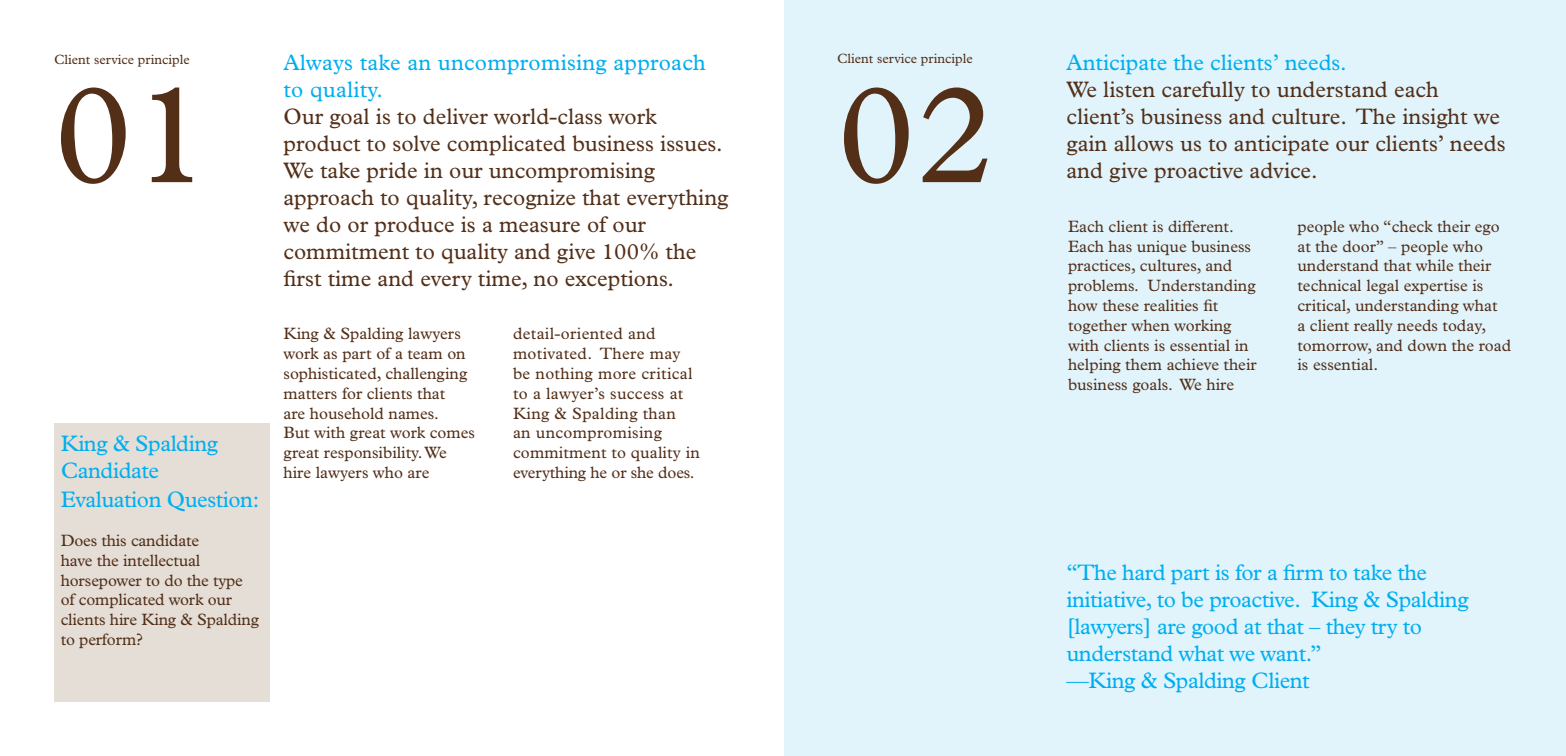
<style>
.page{position:relative;width:1566px;height:756px;background:#fff}
.page>*{position:absolute;margin:0;border:0;box-sizing:border-box;transform-origin:0 0}
.t1{font:142.5px "Plantin MT Pro";color:#532f18}
.t2{font:22.5px/27px "Plantin MT Pro";color:#532f18}
.t3{font:22.5px/27px "Plantin MT Pro";letter-spacing:-.02em;color:#00aeef}
.t4{font:22.5px/27px "Plantin MT Pro";letter-spacing:.01em;color:#00aeef}
.t5{font:22.5px "Plantin MT Pro";color:#00aeef}
.t6{font:16.5px/19.8px "Plantin MT Pro";color:#532f18}
.t7{font:16.5px/19.8px "Plantin MT Pro";letter-spacing:.02em;color:#532f18}
.t8{font:13.5px "Plantin MT Pro";color:#532f18}
</style>
<div class="page">
<div style="left:784px;top:0;width:782px;height:756px;background:#e1f4fc"></div>
<div style="left:54px;top:423px;width:216px;height:278px;background:#e4ded7"></div>
<p class="t8" style="left:54px;top:52px;width:137px">Client service principle</p>
<p class="t4" style="left:284px;top:49px;width:424px">Always take an uncompromising approach to quality.</p>
<p class="t2" style="left:284px;top:103px;width:447px">Our goal is to deliver world-class work product to solve complicated business issues.<br>We take pride in our uncompromising approach to quality, recognize that everything we do or produce is a measure of our commitment to quality and give 100% the first time and every time, no exceptions.</p>
<p class="t1" style="left:54px;top:53px;width:159px">01</p>
<p class="t3" style="left:61px;top:430px;width:200px;line-height:27.9px">King &amp; Spalding<br>Candidate<br>Evaluation Question:</p>
<p class="t6" style="left:61px;top:531px;width:200px">Does this candidate<br>have the intellectual horsepower to do the type of complicated work our clients hire King &amp; Spalding to perform?</p>
<p class="t6" style="left:284px;top:324px;width:185px">King &amp; Spalding lawyers work as part of a team on sophisticated, challenging matters for clients that</p>
<p class="t6" style="left:284px;top:403px;width:157px">are household names.</p>
<p class="t6" style="left:284px;top:423px;width:193px">But with great work comes great responsibility. We</p>
<p class="t6" style="left:284px;top:463px;width:147px">hire lawyers who are</p>
<p class="t7" style="left:513px;top:324px;width:188px">detail-oriented and motivated. There may be nothing more critical to a lawyer’s success at<br>King &amp; Spalding than<br>an uncompromising commitment to quality in everything he or she does.</p>
<p class="t8" style="left:837px;top:51px;width:137px">Client service principle</p>
<p class="t1" style="left:837px;top:53px;width:159px">02</p>
<p class="t5" style="left:1066px;top:49px;width:282px">Anticipate the clients’ needs.</p>
<p class="t2" style="left:1066px;top:76px;width:441px">We listen carefully to understand each client’s business and culture. The insight we gain allows us to anticipate our clients’ needs and give proactive advice.</p>
<p class="t6" style="left:1298px;top:216px;width:215px">people who “check their ego at the door” – people who understand that while their technical legal expertise is critical, understanding what<br>a client really needs today, tomorrow, and down the road is essential.</p>
<p class="t6" style="left:1068px;top:216px;width:190px">Each client is different.<br>Each has unique business practices, cultures, and problems. Understanding how these realities fit together when working with clients is essential in helping them achieve their business goals. We hire</p>
<p class="t3" style="left:1066px;top:559px;width:404px">“The hard part is for a firm to take the initiative, to be proactive. King &amp; Spalding [lawyers] are good at that – they try to understand what we want.”</p>
<p class="t3" style="left:1066px;top:667px;width:245px">—King &amp; Spalding Client</p>
</div>
